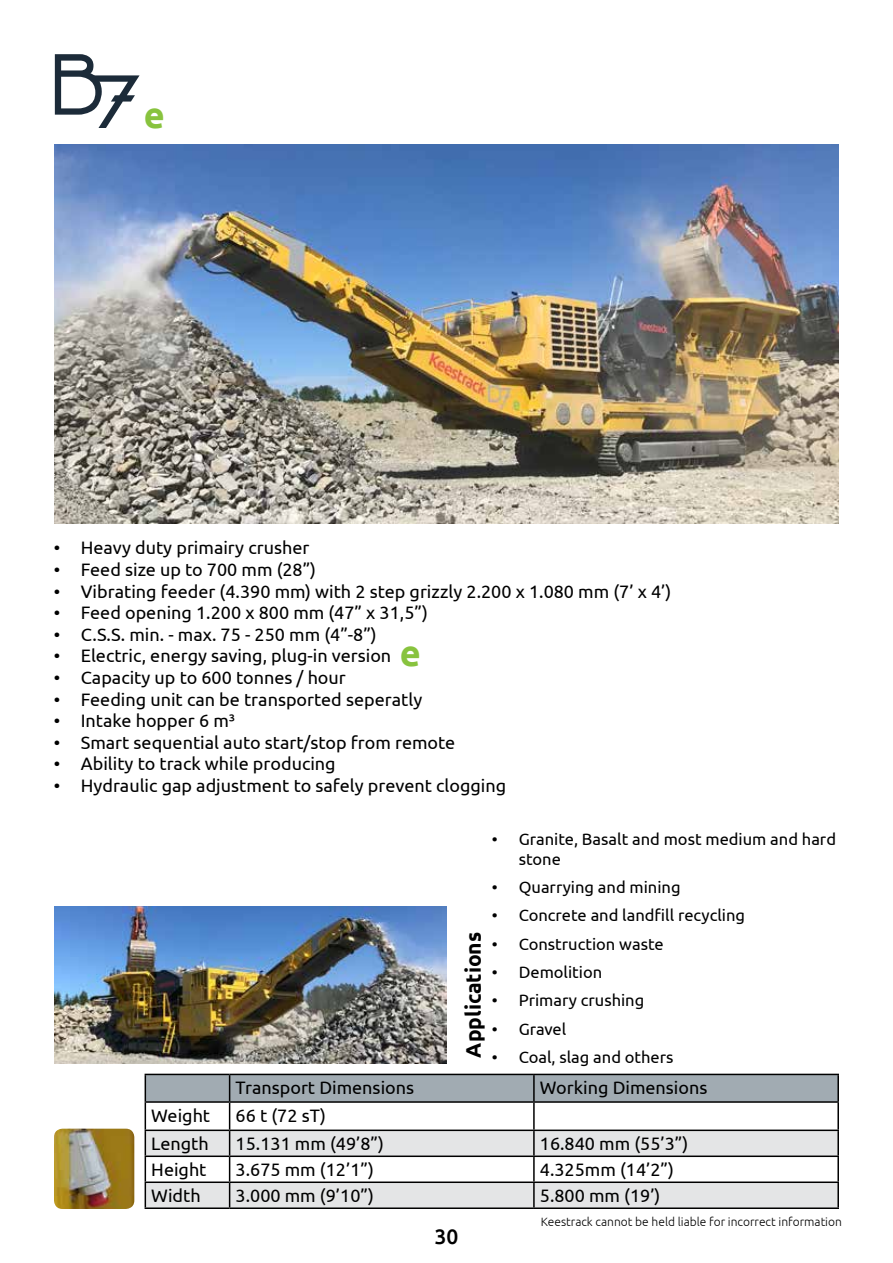
<style>
.page{position:relative;width:893px;height:1263px;background:#fff}
.page>*{position:absolute;margin:0;border:0;box-sizing:border-box;transform-origin:0 0}
.t1{font:700 36px "Ubuntu";color:#88c33e}
.t2{font:700 21px "Ubuntu";color:#000}
.t3{font:500 21px "Ubuntu";color:#000}
.t4{font:18px "Ubuntu";color:#000}
.t5{font:16.5px/19.8px "Ubuntu";color:#000}
.t6{font:300 12px "Ubuntu";color:#000}
</style>
<div class="page">
<img style="left:55px;top:907px;width:392px;height:156px">
<svg style="left:55px;top:54px;width:85px;height:74px"></svg>
<img style="left:54px;top:145px;width:785px;height:379px">
<hr style="left:534px;top:1074px;width:305px;height:1px;background:#000">
<hr style="left:837px;top:1075px;width:2px;height:26px;background:#000">
<hr style="left:534px;top:1101px;width:305px;height:2px;background:#000">
<hr style="left:837px;top:1103px;width:2px;height:26px;background:#000">
<hr style="left:534px;top:1129px;width:305px;height:2px;background:#000">
<hr style="left:837px;top:1131px;width:2px;height:24px;background:#000">
<hr style="left:534px;top:1155px;width:305px;height:2px;background:#000">
<hr style="left:837px;top:1157px;width:2px;height:24px;background:#000">
<svg style="left:145px;top:1074px;width:693px;height:133px"></svg>
<hr style="left:534px;top:1181px;width:305px;height:2px;background:#000">
<hr style="left:533px;top:1183px;width:2px;height:24px;background:#000">
<hr style="left:837px;top:1183px;width:2px;height:24px;background:#000">
<hr style="left:145px;top:1207px;width:85px;height:2px;background:#000">
<hr style="left:230px;top:1207px;width:304px;height:2px;background:#000">
<hr style="left:534px;top:1207px;width:305px;height:2px;background:#000">
<img style="left:54px;top:1129px;width:80px;height:80px">
<h1 class="t1" style="left:144px;top:93px;width:23px">e</h1>
<p class="t4" style="left:54px;top:537px;width:257px">• Heavy duty primairy crusher</p>
<p class="t4" style="left:54px;top:559px;width:264px">• Feed size up to 700 mm (28”)</p>
<p class="t4" style="left:54px;top:580px;width:619px">• Vibrating feeder (4.390 mm) with 2 step grizzly 2.200 x 1.080 mm (7’ x 4’)</p>
<p class="t4" style="left:54px;top:602px;width:376px">• Feed opening 1.200 x 800 mm (47” x 31,5”)</p>
<p class="t4" style="left:54px;top:623px;width:324px">• C.S.S. min. - max. 75 - 250 mm (4”-8”)</p>
<p class="t4" style="left:54px;top:645px;width:339px">• Electric, energy saving, plug-in version</p>
<p class="t4" style="left:54px;top:667px;width:294px">• Capacity up to 600 tonnes / hour</p>
<p class="t4" style="left:54px;top:688px;width:370px">• Feeding unit can be transported seperatly</p>
<p class="t4" style="left:54px;top:710px;width:183px">• Intake hopper 6 m³</p>
<p class="t4" style="left:54px;top:731px;width:403px">• Smart sequential auto start/stop from remote</p>
<p class="t4" style="left:54px;top:753px;width:283px">• Ability to track while producing</p>
<p class="t4" style="left:54px;top:775px;width:454px">• Hydraulic gap adjustment to safely prevent clogging</p>
<p class="t5" style="left:519px;top:829px;width:319px;text-indent:-27px">• Granite, Basalt and most medium and hard stone</p>
<p class="t5" style="left:492px;top:877px;width:190px">• Quarrying and mining</p>
<p class="t5" style="left:492px;top:905px;width:255px">• Concrete and landfill recycling</p>
<p class="t5" style="left:492px;top:933px;width:173px">• Construction waste</p>
<p class="t5" style="left:492px;top:962px;width:112px">• Demolition</p>
<p class="t5" style="left:492px;top:990px;width:154px">• Primary crushing</p>
<p class="t5" style="left:492px;top:1018px;width:76px">• Gravel</p>
<h1 class="t1" style="left:400px;top:631px;width:23px">e</h1>
<p class="t2" style="left:461px;top:1057px;width:127px;rotate:-90deg">Applications</p>
<p class="t5" style="left:492px;top:1047px;width:183px">• Coal, slag and others</p>
<p class="t4" style="left:236px;top:1077px;width:180px">Transport Dimensions</p>
<p class="t4" style="left:540px;top:1077px;width:169px">Working Dimensions</p>
<p class="t4" style="left:151px;top:1105px;width:60px">Weight</p>
<p class="t4" style="left:236px;top:1105px;width:92px">66 t (72 sT)</p>
<p class="t4" style="left:151px;top:1133px;width:59px">Length</p>
<p class="t4" style="left:236px;top:1133px;width:150px">15.131 mm (49’8”)</p>
<p class="t4" style="left:540px;top:1133px;width:150px">16.840 mm (55’3”)</p>
<p class="t4" style="left:151px;top:1159px;width:57px">Height</p>
<p class="t4" style="left:236px;top:1159px;width:140px">3.675 mm (12’1”)</p>
<p class="t4" style="left:540px;top:1159px;width:136px">4.325mm (14’2”)</p>
<p class="t4" style="left:151px;top:1185px;width:51px">Width</p>
<p class="t4" style="left:236px;top:1185px;width:140px">3.000 mm (9’10”)</p>
<p class="t4" style="left:540px;top:1185px;width:122px">5.800 mm (19’)</p>
<p class="t3" style="left:435px;top:1223px;width:25px">30</p>
<p class="t6" style="left:541px;top:1214px;width:303px">Keestrack cannot be held liable for incorrect information</p>
</div>
